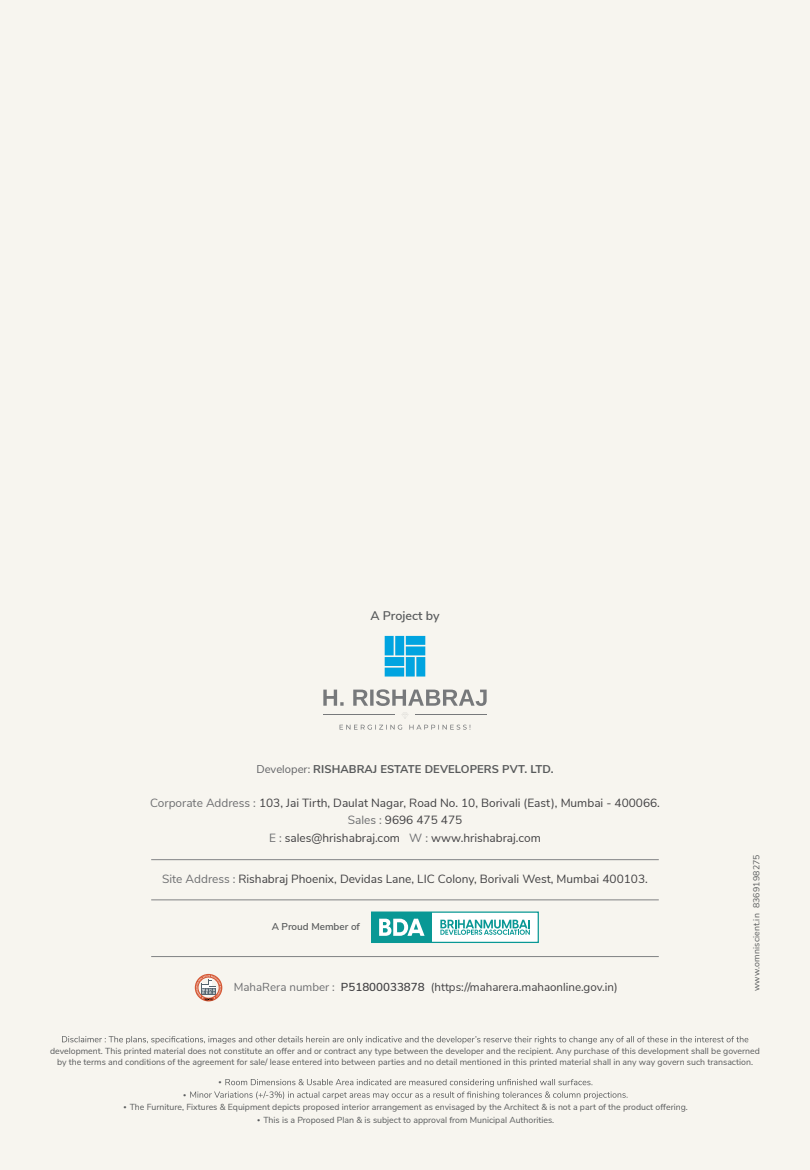
<style>
.page{position:relative;width:810px;height:1170px;background:#f7f5ef}
.page>*{position:absolute;margin:0;border:0;box-sizing:border-box;transform-origin:0 0}
.t1{font:600 12.5px "Nunito Sans";color:#585a5b}
.t2{font:11.88px/17.5px "Nunito Sans";color:#424143;text-align:center}
.t3{font:11.5px "Nunito Sans";color:#424143}
.t4{font:700 11.25px "Nunito Sans";letter-spacing:.01em;color:#585a5b}
.t5{font:600 10px "Nunito Sans";color:#585a5b}
.t6{font:8.75px/11.2px "Nunito Sans";color:#585a5b;text-align:center}
.t7{font:8.75px "Nunito Sans";letter-spacing:.02em;color:#585a5b}
.t8{font:200 8.75px "Manrope";color:#585a5b}
.s1{font-weight:400;color:#636467}
.s2{color:#6e6f71}
.s3{font-weight:600}
.s4{font-family:"Manrope";font-weight:200}
</style>
<div class="page">
<svg style="left:62px;top:1036px;width:686px;height:8px"></svg>
<svg style="left:190px;top:1079px;width:438px;height:20px"></svg>
<hr style="left:151px;top:900px;width:508px;height:1px;background:#808284">
<hr style="left:151px;top:859px;width:508px;height:1px;background:#808284">
<hr style="left:151px;top:956px;width:508px;height:1px;background:#808284">
<svg style="left:195px;top:974px;width:27px;height:27px"></svg>
<svg style="left:323px;top:689px;width:164px;height:17px"></svg>
<svg style="left:385px;top:636px;width:40px;height:41px;background:#28b1e2"></svg>
<hr style="left:324px;top:714px;width:71px;height:1px;background:#77797b">
<hr style="left:415px;top:714px;width:71px;height:1px;background:#77797b">
<svg style="left:402px;top:714px;width:6px;height:5px"></svg>
<svg style="left:340px;top:725px;width:130px;height:5px"></svg>
<div style="left:372px;top:912px;width:166px;height:30px;background:#fff"></div>
<div style="left:372px;top:912px;width:60px;height:30px;background:#099895"></div>
<div style="left:371px;top:912px;width:168px;height:31px;border:1px solid #099895"></div>
<svg style="left:379px;top:919px;width:46px;height:17px"></svg>
<svg style="left:440px;top:920px;width:90px;height:15px"></svg>
<h1 class="t1" style="left:370px;top:607px;width:71px">A Project by</h1>
<p class="t4" style="left:256px;top:761px;width:299px"><span class="s1">Developer:</span> RISHABRAJ ESTATE DEVELOPERS PVT. LTD.</p>
<h2 class="t2" style="left:150px;top:793px;width:512px"><span class="s2">Corporate Address :</span> 103, Jai Tirth, Daulat Nagar, Road No. 10, Borivali (East), Mumbai - 400066.<br><span class="s2">Sales :</span> 9696 475 475<br><span class="s2">E :</span> sales@hrishabraj.com <span class="s2">W :</span> www.hrishabraj.com</h2>
<h2 class="t2" style="left:162px;top:869px;width:487px"><span class="s2">Site Address :</span> Rishabraj Phoenix, Devidas Lane, LIC Colony, Borivali West, Mumbai 400103.</h2>
<p class="t5" style="left:272px;top:919px;width:90px">A Proud Member of</p>
<h3 class="t3" style="left:234px;top:979px;width:386px"><span class="s2">MahaRera number :</span> <span class="s3">P51800033878</span> (https://maharera.mahaonline.gov.in)</h3>
<p class="t7" style="left:750px;top:991px;width:138px;rotate:-90deg">www.omniscient.in 8369198275</p>
<p class="t6" style="left:50px;top:1044px;width:711px">development. This printed material does not constitute an offer and or contract any type between the developer and the recipient. Any purchase of this development shall be governed by the terms and conditions of the agreement for sale/ lease entered into between parties and no detail mentioned in this printed material shall in any way govern such transaction.</p>
<p class="t8" style="left:217px;top:1076px;width:7px">•</p>
<p class="t8" style="left:182px;top:1088px;width:7px">•</p>
<p class="t6" style="left:122px;top:1101px;width:567px"><span class="s4">•</span> The Furniture, Fixtures &amp; Equipment depicts proposed interior arrangement as envisaged by the Architect &amp; is not a part of the product offering.</p>
<p class="t6" style="left:256px;top:1113px;width:300px"><span class="s4">•</span> This is a Proposed Plan &amp; is subject to approval from Municipal Authorities.</p>
</div>
